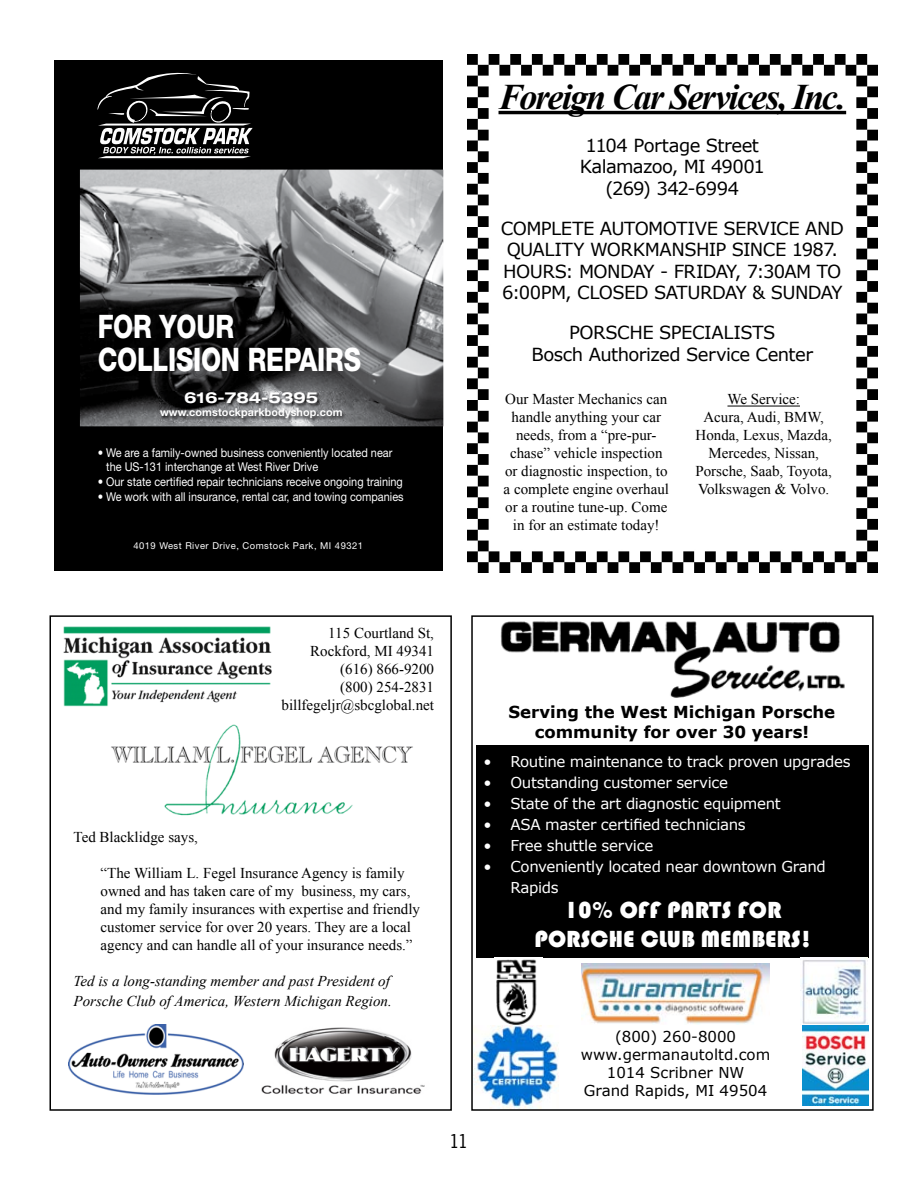
<style>
.page{position:relative;width:918px;height:1188px;background:#fff}
.page>*{position:absolute;margin:0;border:0;box-sizing:border-box;transform-origin:0 0}
.t1{font:italic 700 36px "Times New Roman";letter-spacing:-.05em;color:#000}
.t2{font:800 32.4px/32.4px "Helvetica Neue LT Std";letter-spacing:-.01em;color:#fff;scale:.8 1}
.t3{font:24px/28.8px "Bauhaus 93";color:#fff;text-align:center}
.t4{font:18px/21.6px "Verdana";letter-spacing:-.03em;color:#000;text-align:center}
.t5{font:18px "News Gothic Std";color:#000}
.t6{font:700 16.5px/19.8px "Verdana";color:#000;text-align:center}
.t7{font:700 expanded 15.3px "Helvetica Neue LT Std";color:#fff}
.t8{font:15px/18px "Times New Roman";color:#000;text-align:center}
.t9{font:15px/21px "Verdana";letter-spacing:-.02em;color:#fff}
.t10{font:italic 15px/19.8px "Times New Roman";color:#000}
.t11{font:15px/18px "Verdana";color:#000;text-align:center}
.t12{font:12.15px/14.5px "Helvetica Neue LT Std";color:#fff;scale:.9 1}
.t13{font:700 10.8px "Helvetica Neue LT Std";letter-spacing:.01em;color:#fff}
.t14{font:9.45px "Helvetica Neue LT Std";letter-spacing:.05em;color:#fff}
</style>
<div class="page">
<img style="left:467px;top:54px;width:411px;height:518px">
<hr style="left:499px;top:111px;width:347px;height:3px;background:#000">
<hr style="left:727px;top:406px;width:73px;height:1px;background:#000">
<div style="left:50px;top:615px;width:402px;height:496px;border:2px solid #000"></div>
<img style="left:63px;top:626px;width:350px;height:190px">
<img style="left:68px;top:1025px;width:176px;height:70px">
<img style="left:261px;top:1027px;width:164px;height:67px">
<div style="left:471px;top:615px;width:403px;height:496px;border:2px solid #000"></div>
<div style="left:476px;top:745px;width:393px;height:213px;background:#000"></div>
<img style="left:500px;top:621px;width:345px;height:77px">
<img style="left:800px;top:958px;width:68px;height:67px">
<img style="left:496px;top:959px;width:41px;height:66px">
<img style="left:581px;top:963px;width:189px;height:61px">
<img style="left:802px;top:1025px;width:67px;height:81px">
<img style="left:473px;top:1025px;width:86px;height:83px">
<div style="left:55px;top:60px;width:388px;height:511px;background:#000"></div>
<img style="left:80px;top:170px;width:363px;height:256px">
<svg style="left:97px;top:72px;width:156px;height:86px"></svg>
<img style="left:159px;top:392px;width:187px;height:30px">
<p class="t2" style="left:98px;top:310px;width:331px">FOR YOUR<br>COLLISION REPAIRS</p>
<p class="t7" style="left:184px;top:388px;width:136px">616-784-5395</p>
<p class="t13" style="left:160px;top:406px;width:184px">www.comstockparkbodyshop.com</p>
<p class="t12" style="left:106px;top:445px;width:319px;text-indent:-9px">• We are a family-owned business conveniently located near the US-131 interchange at West River Drive</p>
<p class="t12" style="left:98px;top:474px;width:341px">• Our state certified repair technicians receive ongoing training</p>
<p class="t12" style="left:98px;top:489px;width:341px">• We work with all insurance, rental car, and towing companies</p>
<p class="t14" style="left:133px;top:540px;width:231px">4019 West River Drive, Comstock Park, MI 49321</p>
<p class="t1" style="left:499px;top:71px;width:349px">Foreign Car Services, Inc.</p>
<p class="t4" style="left:580px;top:134px;width:187px">1104 Portage Street<br>Kalamazoo, MI 49001 (269) 342-6994</p>
<p class="t4" style="left:501px;top:217px;width:345px;text-align:left">COMPLETE AUTOMOTIVE SERVICE AND QUALITY WORKMANSHIP SINCE 1987.<br>HOURS: MONDAY - FRIDAY, 7:30AM TO 6:00PM, CLOSED SATURDAY &amp; SUNDAY</p>
<p class="t4" style="left:532px;top:322px;width:283px">PORSCHE SPECIALISTS<br>Bosch Authorized Service Center</p>
<p class="t8" style="left:504px;top:390px;width:167px">Our Master Mechanics can handle anything your car needs, from a “pre-pur&shy;chase” vehicle inspection or diagnostic inspection, to a complete engine overhaul or a routine tune-up. Come in for an estimate today!</p>
<p class="t8" style="left:695px;top:390px;width:138px">We Service:<br>Acura, Audi, BMW,<br>Honda, Lexus, Mazda,<br>Mercedes, Nissan,<br>Porsche, Saab, Toyota,<br>Volkswagen &amp; Volvo.</p>
<p class="t8" style="left:282px;top:624px;width:154px;text-align:right">115 Courtland St,<br>Rockford, MI 49341 (616) 866-9200<br>(800) 254-2831 billfegeljr@sbcglobal.net</p>
<p class="t8" style="left:74px;top:828px;width:126px">Ted Blacklidge says,</p>
<p class="t8" style="left:101px;top:864px;width:321px;text-align:left">“The William L. Fegel Insurance Agency is family owned and has taken care of my business, my cars, and my family insurances with expertise and friendly customer service for over 20 years. They are a local agency and can handle all of your insurance needs.”</p>
<p class="t10" style="left:74px;top:971px;width:320px">Ted is a long-standing member and past President of<br>Porsche Club of America, Western Michigan Region.</p>
<p class="t5" style="left:450px;top:1130px;width:20px">11</p>
<p class="t6" style="left:509px;top:702px;width:328px">Serving the West Michigan Porsche community for over 30 years!</p>
<p class="t9" style="left:483px;top:751px;width:369px">• Routine maintenance to track proven upgrades</p>
<p class="t9" style="left:483px;top:772px;width:246px">• Outstanding customer service</p>
<p class="t9" style="left:483px;top:793px;width:299px">• State of the art diagnostic equipment</p>
<p class="t9" style="left:483px;top:814px;width:264px">• ASA master certified technicians</p>
<p class="t9" style="left:483px;top:835px;width:171px">• Free shuttle service</p>
<p class="t9" style="left:510px;top:856px;width:317px;text-indent:-27px">• Conveniently located near downtown Grand<br>Rapids</p>
<p class="t3" style="left:535px;top:896px;width:278px">10% OFF PARTS FOR<br>PORSCHE CLUB MEMBERS!</p>
<p class="t11" style="left:581px;top:1028px;width:191px">(800) 260-8000 www.germanautoltd.com<br>1014 Scribner NW<br>Grand Rapids, MI 49504</p>
</div>
